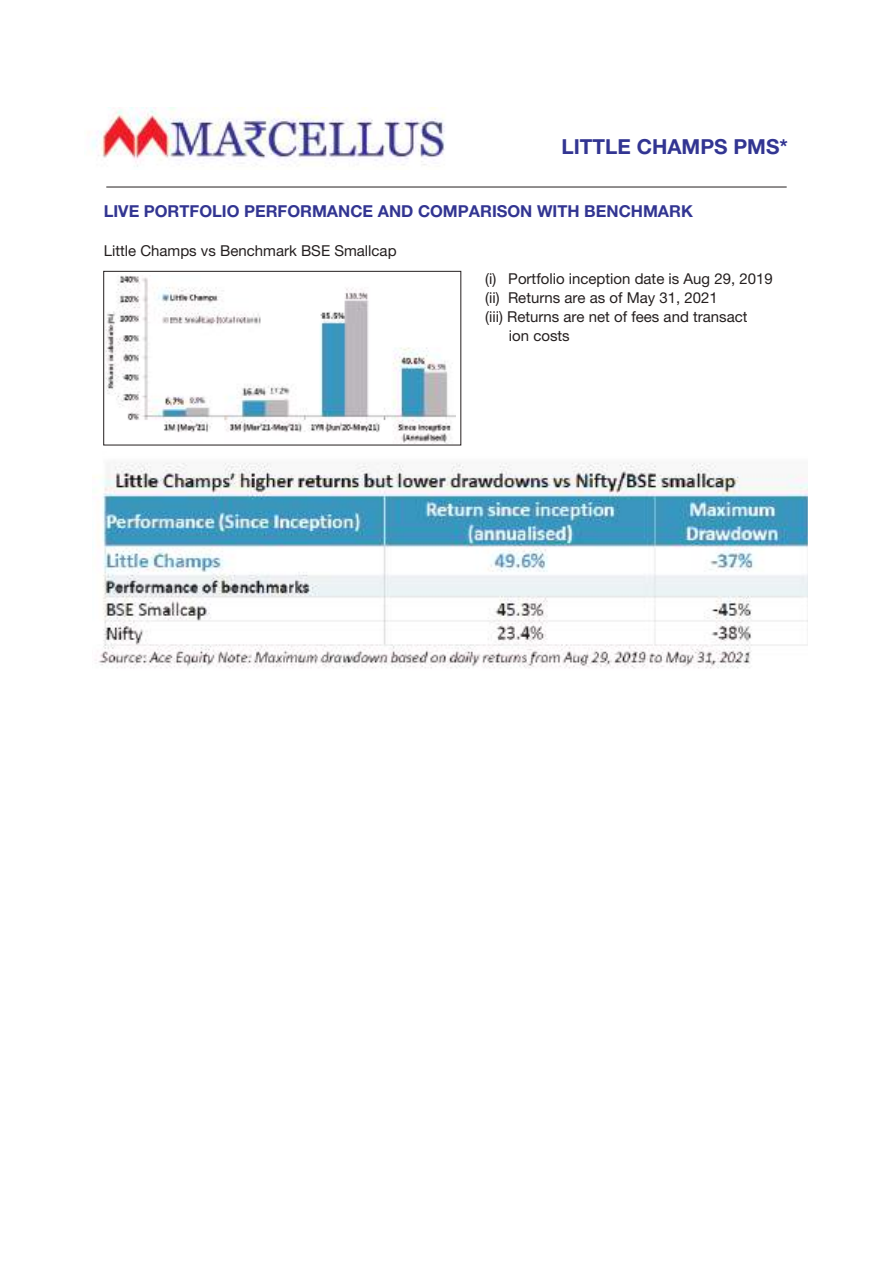
<style>
.page{position:relative;width:893px;height:1263px;background:#fff}
.page>*{position:absolute;margin:0;border:0;box-sizing:border-box;transform-origin:0 0}
.t1{font:20.7px "Helvetica Neue LT 75 Bd";color:#323592}
.t2{font:16.5px "Helvetica Neue LT 75 Bd";color:#323592}
.t3{font:15px "Helvetica Neue LT 55 Rm";color:#241f1f}
</style>
<div class="page">
<div style="left:103px;top:271px;width:358px;height:174px;border:1px solid #241f1f"></div>
<img style="left:91px;top:107px;width:354px;height:60px">
<hr style="left:106px;top:187px;width:681px;height:1px;background:#241f1f">
<img style="left:105px;top:275px;width:350px;height:168px">
<img style="left:92px;top:463px;width:716px;height:206px">
<h1 class="t1" style="left:562px;top:134px;width:228px">LITTLE CHAMPS PMS*</h1>
<p class="t2" style="left:104px;top:200px;width:591px">LIVE PORTFOLIO PERFORMANCE AND COMPARISON WITH BENCHMARK</p>
<p class="t3" style="left:104px;top:241px;width:294px">Little Champs vs Benchmark BSE Smallcap</p>
<p class="t3" style="left:485px;top:270px;width:289px">(i) Portfolio inception date is Aug 29, 2019</p>
<p class="t3" style="left:485px;top:288px;width:234px">(ii) Returns are as of May 31, 2021</p>
<p class="t3" style="left:485px;top:307px;width:264px">(iii) Returns are net of fees and transact</p>
<p class="t3" style="left:509px;top:326px;width:62px">ion costs</p>
</div>
